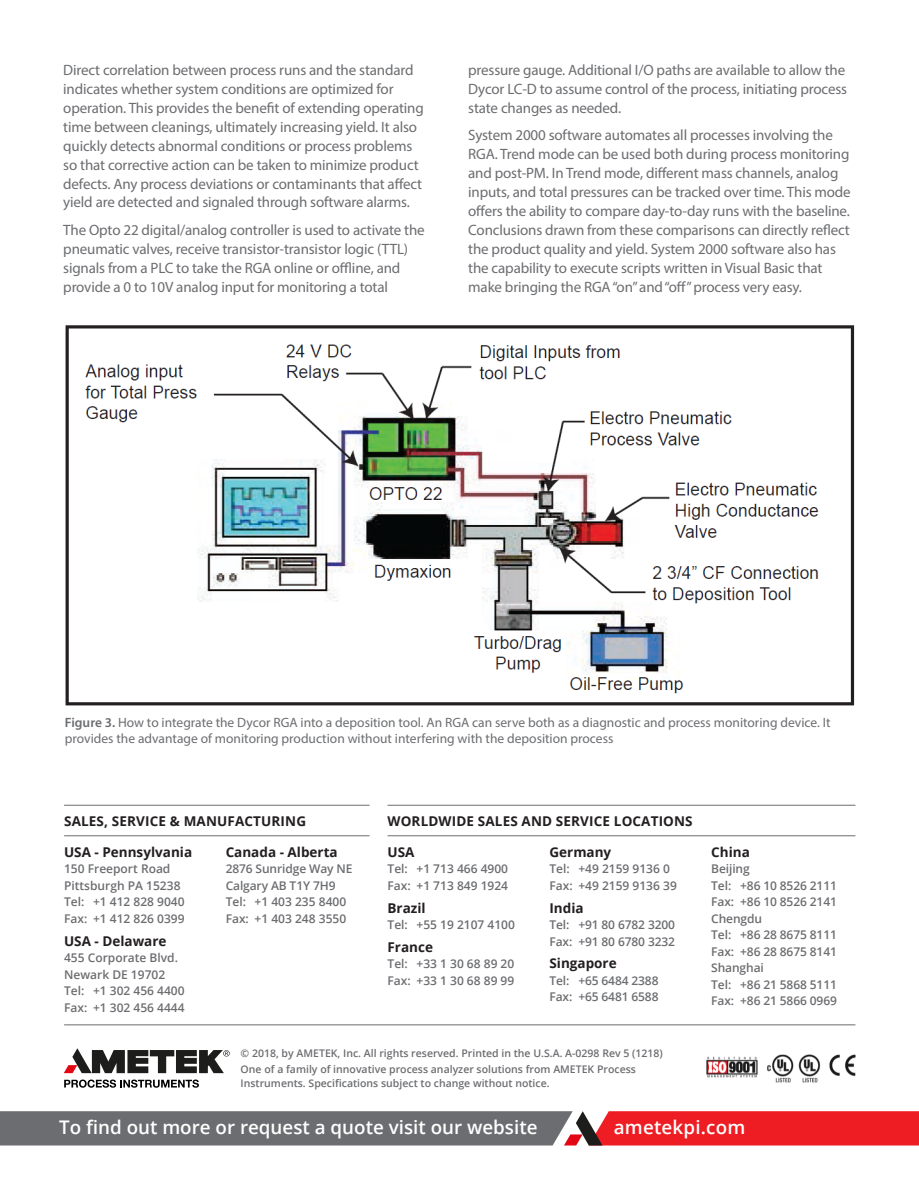
<style>
.page{position:relative;width:919px;height:1187px;background:#fff}
.page>*{position:absolute;margin:0;border:0;box-sizing:border-box;transform-origin:0 0}
.t1{font:600 18.75px "Open Sans";color:#fff}
.t2{font:15px/18.9px "Myriad Pro";letter-spacing:-.01em;color:#6c6d70}
.Body_Title{font:13.5px/16.2px "Myriad Pro";color:#6c6d70}
.t3{font:700 13.5px "Open Sans";color:#231f20}
.t4{font:600 12px/16.5px "Open Sans";color:#6c6d70}
.t5{font:600 10.5px/13.5px "Open Sans";color:#6c6d70}
.s1{font-weight:600}
</style>
<div class="page">
<svg style="left:0;top:1111px;width:918px;height:34px;background:#9c5458"></svg>
<hr style="left:64px;top:835px;width:305px;height:1px;background:#6c6d70">
<hr style="left:64px;top:804px;width:305px;height:1px;background:#6c6d70">
<hr style="left:64px;top:1024px;width:791px;height:1px;background:#6c6d70">
<hr style="left:387px;top:835px;width:468px;height:1px;background:#6c6d70">
<hr style="left:387px;top:804px;width:468px;height:1px;background:#6c6d70">
<img style="left:706px;top:1054px;width:150px;height:29px">
<svg style="left:64px;top:1079px;width:135px;height:8px"></svg>
<svg style="left:64px;top:1048px;width:165px;height:25px"></svg>
<img style="left:65px;top:325px;width:790px;height:381px">
<p class="t2" style="left:63px;top:60px;width:362px">Direct correlation between process runs and the standard indicates whether system conditions are optimized for operation. This provides the benefit of extending operating time between cleanings, ultimately increasing yield. It also quickly detects abnormal conditions or process problems so that corrective action can be taken to minimize product defects. Any process deviations or contaminants that affect yield are detected and signaled through software alarms.</p>
<p class="t2" style="left:63px;top:220px;width:363px">The Opto 22 digital/analog controller is used to activate the pneumatic valves, receive transistor-transistor logic (TTL) signals from a PLC to take the RGA online or offline, and provide a 0 to 10V analog input for monitoring a total</p>
<p class="t2" style="left:468px;top:60px;width:380px">pressure gauge. Additional I/O paths are available to allow the<br>Dycor LC-D to assume control of the process, initiating process state changes as needed.</p>
<p class="t2" style="left:468px;top:126px;width:384px">System 2000 software automates all processes involving the RGA. Trend mode can be used both during process monitoring and post-PM. In Trend mode, different mass channels, analog inputs, and total pressures can be tracked over time. This mode offers the ability to compare day-to-day runs with the baseline.<br>Conclusions drawn from these comparisons can directly reflect the product quality and yield. System 2000 software also has the capability to execute scripts written in Visual Basic that make bringing the RGA “on” and “off” process very easy.</p>
<p class="Body_Title" style="left:65px;top:714px;width:767px"><span class="s1">Figure 3.</span> How to integrate the Dycor RGA into a deposition tool. An RGA can serve both as a diagnostic and process monitoring device. It provides the advantage of monitoring production without interfering with the deposition process</p>
<p class="t3" style="left:64px;top:811px;width:243px">SALES, SERVICE &amp; MANUFACTURING</p>
<p class="t3" style="left:387px;top:811px;width:307px">WORLDWIDE SALES AND SERVICE LOCATIONS</p>
<p class="t3" style="left:549px;top:842px;width:63px">Germany</p>
<p class="t4" style="left:549px;top:860px;width:129px">Tel: +49 2159 9136 0<br>Fax: +49 2159 9136 39</p>
<p class="t3" style="left:549px;top:898px;width:36px">India</p>
<p class="t4" style="left:549px;top:916px;width:127px">Tel: +91 80 6782 3200<br>Fax: +91 80 6780 3232</p>
<p class="t3" style="left:549px;top:953px;width:69px">Singapore</p>
<p class="t4" style="left:549px;top:972px;width:111px">Tel: +65 6484 2388<br>Fax: +65 6481 6588</p>
<p class="t3" style="left:64px;top:842px;width:130px">USA - Pennsylvania</p>
<p class="t4" style="left:64px;top:860px;width:122px">150 Freeport Road<br>Pittsburgh PA 15238<br>Tel: +1 412 828 9040<br>Fax: +1 412 826 0399</p>
<p class="t3" style="left:64px;top:931px;width:104px">USA - Delaware</p>
<p class="t4" style="left:64px;top:949px;width:122px">455 Corporate Blvd.<br>Newark DE 19702<br>Tel: +1 302 456 4400<br>Fax: +1 302 456 4444</p>
<p class="t3" style="left:226px;top:842px;width:113px">Canada - Alberta</p>
<p class="t4" style="left:226px;top:860px;width:128px">2876 Sunridge Way NE<br>Calgary AB T1Y 7H9<br>Tel: +1 403 235 8400<br>Fax: +1 403 248 3550</p>
<p class="t3" style="left:387px;top:842px;width:28px">USA</p>
<p class="t4" style="left:387px;top:860px;width:122px">Tel: +1 713 466 4900<br>Fax: +1 713 849 1924</p>
<p class="t3" style="left:387px;top:898px;width:40px">Brazil</p>
<p class="t4" style="left:387px;top:916px;width:129px">Tel: +55 19 2107 4100</p>
<p class="t3" style="left:387px;top:937px;width:47px">France</p>
<p class="t4" style="left:387px;top:955px;width:128px">Tel: +33 1 30 68 89 20<br>Fax: +33 1 30 68 89 99</p>
<p class="t5" style="left:241px;top:1046px;width:423px">© 2018, by AMETEK, Inc. All rights reserved. Printed in the U.S.A. A-0298 Rev 5 (1218)</p>
<p class="t5" style="left:241px;top:1062px;width:397px">One of a family of innovative process analyzer solutions from AMETEK Process<br>Instruments. Specifications subject to change without notice.</p>
<p class="t3" style="left:711px;top:842px;width:40px">China</p>
<p class="t4" style="left:711px;top:860px;width:127px">Beijing<br>Tel: +86 10 8526 2111<br>Fax: +86 10 8526 2141<br>Chengdu<br>Tel: +86 28 8675 8111<br>Fax: +86 28 8675 8141<br>Shanghai<br>Tel: +86 21 5868 5111<br>Fax: +86 21 5866 0969</p>
<p class="t1" style="left:59px;top:1114px;width:480px">To find out more or request a quote visit our website</p>
<p class="t1" style="left:613px;top:1114px;width:133px">ametekpi.com</p>
</div>
